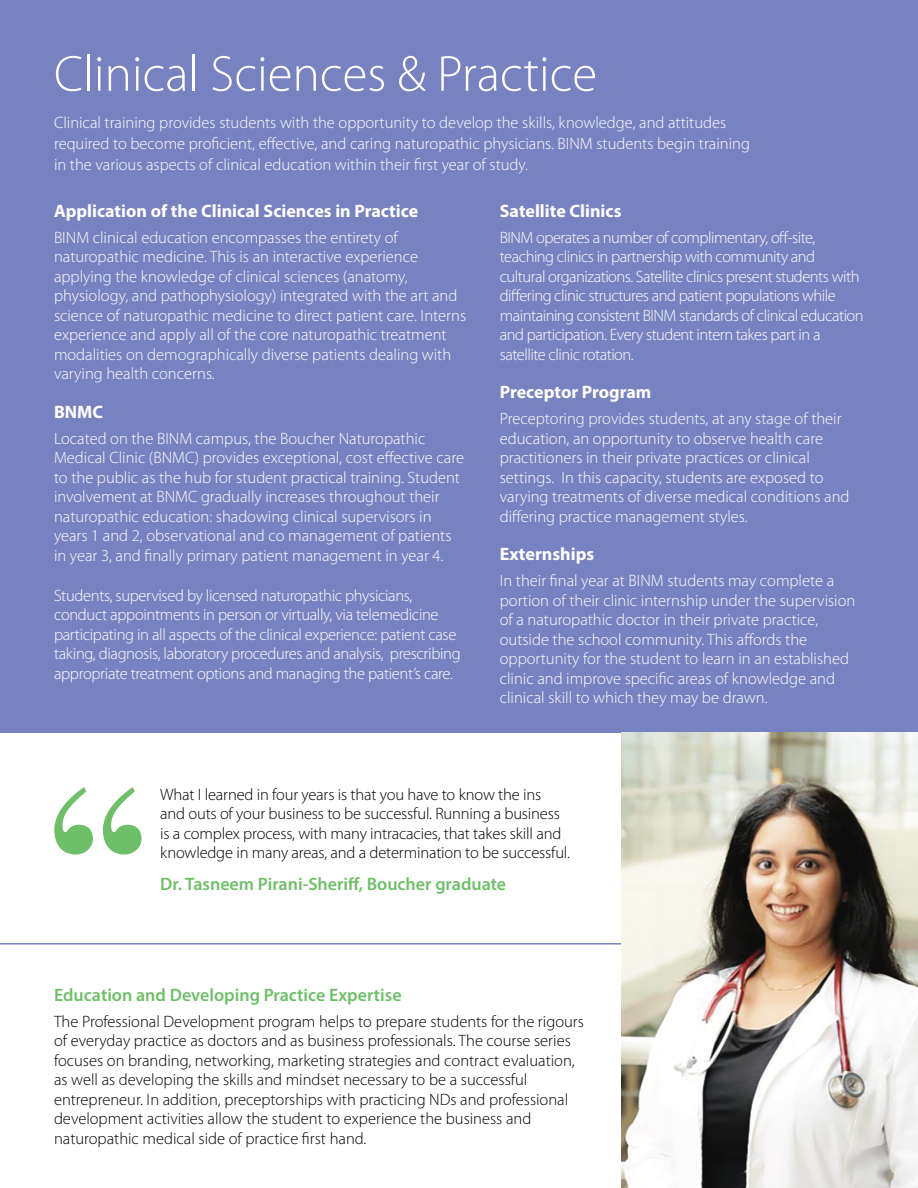
<style>
.page{position:relative;width:918px;height:1188px;background:#fff}
.page>*{position:absolute;margin:0;border:0;box-sizing:border-box;transform-origin:0 0}
.t1{font:300 51px "Myriad Pro";color:#fff}
.t2{font:700 18px "Myriad Pro";color:#fff}
.t3{font:600 18px "Myriad Pro";color:#6dc067}
.t4{font:300 16.5px/19.5px "Myriad Pro";color:#fff}
.t5{font:300 16.5px/19.5px "Myriad Pro";color:#000}
.t6{font:300 16.5px/19.5px "Myriad Pro";letter-spacing:-.03em;color:#fff}
.t7{font:300 16.5px/19.5px "Myriad Pro";letter-spacing:-.02em;color:#fff}
</style>
<div class="page">
<div style="left:0;top:0;width:918px;height:733px;background:#7783c0"></div>
<img style="left:621px;top:733px;width:297px;height:455px">
<svg style="left:54px;top:787px;width:88px;height:68px"></svg>
<hr style="left:0;top:943px;width:621px;height:2px;background:#7783c0">
<h1 class="t1" style="left:54px;top:46px;width:545px">Clinical Sciences &amp; Practice</h1>
<p class="t4" style="left:54px;top:112px;width:698px;line-height:21px">Clinical training provides students with the opportunity to develop the skills, knowledge, and attitudes required to become proficient, effective, and caring naturopathic physicians. BINM students begin training in the various aspects of clinical education within their first year of study.</p>
<p class="t2" style="left:54px;top:199px;width:366px">Application of the Clinical Sciences in Practice</p>
<p class="t4" style="left:54px;top:228px;width:414px">BINM clinical education encompasses the entirety of naturopathic medicine. This is an interactive experience applying the knowledge of clinical sciences (anatomy, physiology, and pathophysiology) integrated with the art and science of naturopathic medicine to direct patient care. Interns experience and apply all of the core naturopathic treatment modalities on demographically diverse patients dealing with varying health concerns.</p>
<p class="t2" style="left:54px;top:400px;width:51px">BNMC</p>
<p class="t4" style="left:54px;top:429px;width:412px">Located on the BINM campus, the Boucher Naturopathic Medical Clinic (BNMC) provides exceptional, cost effective care to the public as the hub for student practical training. Student involvement at BNMC gradually increases throughout their naturopathic education: shadowing clinical supervisors in years 1 and 2, observational and co management of patients in year 3, and finally primary patient management in year 4.</p>
<p class="t7" style="left:54px;top:586px;width:408px">Students, supervised by licensed naturopathic physicians, conduct appointments in person or virtually, via telemedicine participating in all aspects of the clinical experience: patient case taking, diagnosis, laboratory procedures and analysis, prescribing appropriate treatment options and managing the patient’s care.</p>
<p class="t2" style="left:500px;top:199px;width:123px">Satellite Clinics</p>
<p class="t6" style="left:500px;top:228px;width:365px">BINM operates a number of complimentary, off-site, teaching clinics in partnership with community and cultural organizations. Satellite clinics present students with differing clinic structures and patient populations while maintaining consistent BINM standards of clinical education and participation. Every student intern takes part in a satellite clinic rotation.</p>
<p class="t2" style="left:500px;top:380px;width:153px">Preceptor Program</p>
<p class="t4" style="left:500px;top:409px;width:351px">Preceptoring provides students, at any stage of their education, an opportunity to observe health care practitioners in their private practices or clinical settings. In this capacity, students are exposed to varying treatments of diverse medical conditions and differing practice management styles.</p>
<p class="t2" style="left:500px;top:542px;width:96px">Externships</p>
<p class="t4" style="left:500px;top:571px;width:357px">In their final year at BINM students may complete a portion of their clinic internship under the supervision of a naturopathic doctor in their private practice, outside the school community. This affords the opportunity for the student to learn in an established clinic and improve specific areas of knowledge and clinical skill to which they may be drawn.</p>
<p class="t5" style="left:160px;top:785px;width:411px">What I learned in four years is that you have to know the ins and outs of your business to be successful. Running a business is a complex process, with many intracacies, that takes skill and knowledge in many areas, and a determination to be successful.</p>
<p class="t3" style="left:160px;top:872px;width:348px">Dr. Tasneem Pirani-Sheriff, Boucher graduate</p>
<p class="t3" style="left:54px;top:983px;width:349px">Education and Developing Practice Expertise</p>
<p class="t5" style="left:54px;top:1012px;width:531px">The Professional Development program helps to prepare students for the rigours of everyday practice as doctors and as business professionals. The course series focuses on branding, networking, marketing strategies and contract evaluation, as well as developing the skills and mindset necessary to be a successful entrepreneur. In addition, preceptorships with practicing NDs and professional development activities allow the student to experience the business and naturopathic medical side of practice first hand.</p>
</div>
